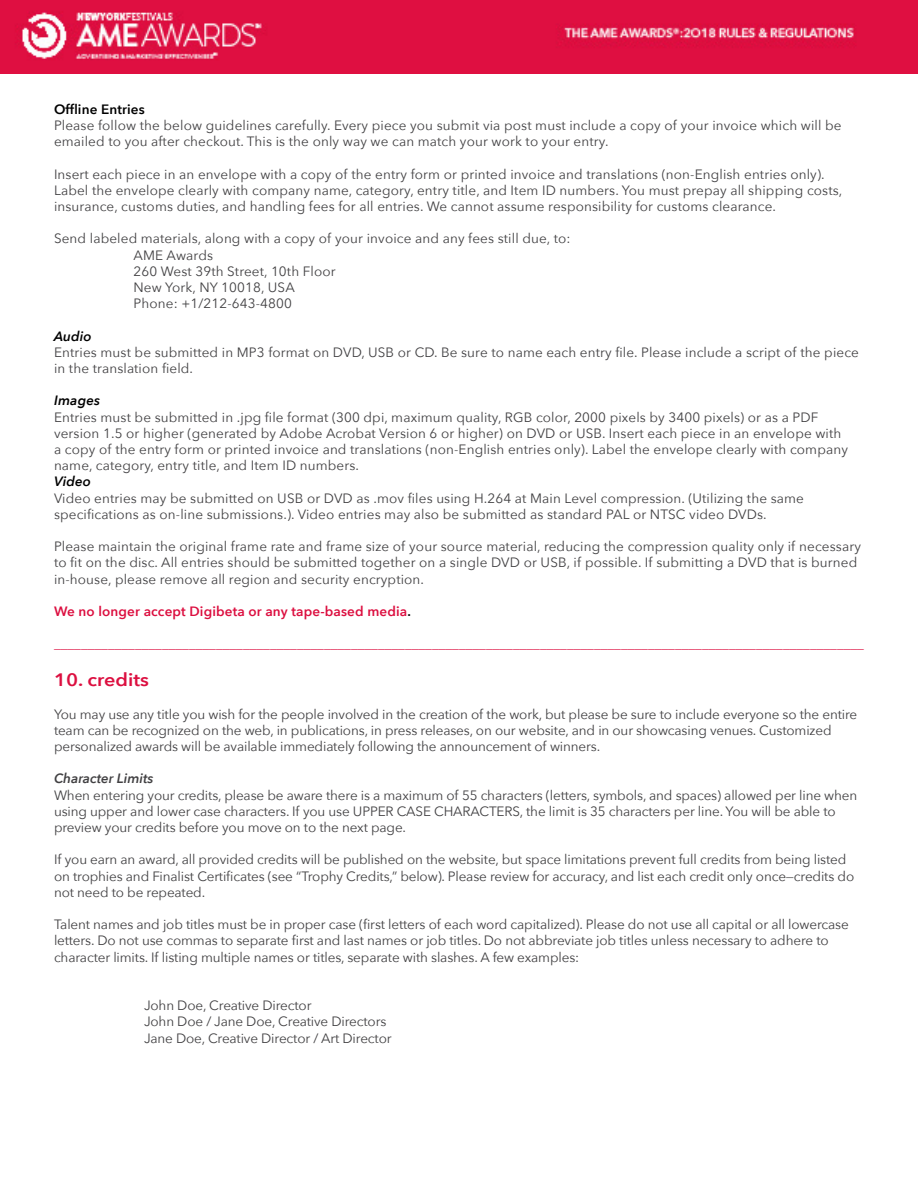
<style>
.page{position:relative;width:918px;height:1188px;background:#fff}
.page>*{position:absolute;margin:0;border:0;box-sizing:border-box;transform-origin:0 0}
.t1{font:600 18px "Avenir Next";color:#dc0f40;scale:1.1 1}
.t2{font:13.5px/16.2px "Avenir Next";letter-spacing:.01em;color:#414042}
.t3{font:13.5px/16.2px "Avenir Next";letter-spacing:-.01em;color:#414042}
.t4{font:13.5px "Avenir Next";color:#dc0f40}
.t5{font:600 13.5px "Avenir Next";letter-spacing:.01em;color:#dc0f40}
.t6{font:italic 600 13.5px "Avenir Next";letter-spacing:.01em;color:#000}
.t7{font:italic 600 13.5px "Avenir Next";color:#414042}
.t8{font:600 13.5px "Avenir Next";letter-spacing:.01em;color:#000}
.s1{color:#000}
</style>
<div class="page">
<img style="left:0;top:0;width:918px;height:74px">
<p class="t8" style="left:54px;top:97px;width:92px">Offline Entries</p>
<p class="t2" style="left:54px;top:117px;width:789px">Please follow the below guidelines carefully. Every piece you submit via post must include a copy of your invoice which will be emailed to you after checkout. This is the only way we can match your work to your entry.</p>
<p class="t2" style="left:54px;top:165px;width:790px">Insert each piece in an envelope with a copy of the entry form or printed invoice and translations (non-English entries only).<br>Label the envelope clearly with company name, category, entry title, and Item ID numbers. You must prepay all shipping costs, insurance, customs duties, and handling fees for all entries. We cannot assume responsibility for customs clearance.</p>
<p class="t2" style="left:134px;top:230px;width:439px;text-indent:-80px">Send labeled materials, along with a copy of your invoice and any fees still due, to:<br>AME Awards<br>260 West 39th Street, 10th Floor<br>New York, NY 10018, USA<br>Phone: +1/212-643-4800</p>
<p class="t6" style="left:54px;top:324px;width:39px">Audio</p>
<p class="t2" style="left:54px;top:343px;width:806px">Entries must be submitted in MP3 format on DVD, USB or CD. Be sure to name each entry file. Please include a script of the piece in the translation field.</p>
<p class="t6" style="left:54px;top:389px;width:48px">Images</p>
<p class="t2" style="left:54px;top:408px;width:795px">Entries must be submitted in .jpg file format (300 dpi, maximum quality, RGB color, 2000 pixels by 3400 pixels) or as a PDF version 1.5 or higher (generated by Adobe Acrobat Version 6 or higher) on DVD or USB. Insert each piece in an envelope with a copy of the entry form or printed invoice and translations (non-English entries only). Label the envelope clearly with company name, category, entry title, and Item ID numbers.</p>
<p class="t6" style="left:54px;top:470px;width:39px">Video</p>
<p class="t2" style="left:54px;top:489px;width:752px">Video entries may be submitted on USB or DVD as .mov files using H.264 at Main Level compression. (Utilizing the same specifications as on-line submissions.). Video entries may also be submitted as standard PAL or NTSC video DVDs.</p>
<p class="t2" style="left:54px;top:538px;width:809px">Please maintain the original frame rate and frame size of your source material, reducing the compression quality only if necessary to fit on the disc. All entries should be submitted together on a single DVD or USB, if possible. If submitting a DVD that is burned in-house, please remove all region and security encryption.</p>
<p class="t5" style="left:54px;top:600px;width:358px">We no longer accept Digibeta or any tape-based media<span class="s1">.</span></p>
<p class="t4" style="left:54px;top:632px;width:811px">________________________________________________________________________________________________________________________</p>
<h1 class="t1" style="left:54px;top:664px;width:88px">10. credits</h1>
<p class="t3" style="left:54px;top:705px;width:805px">You may use any title you wish for the people involved in the creation of the work, but please be sure to include everyone so the entire team can be recognized on the web, in publications, in press releases, on our website, and in our showcasing venues. Customized personalized awards will be available immediately following the announcement of winners.</p>
<p class="t7" style="left:54px;top:767px;width:101px">Character Limits</p>
<p class="t3" style="left:54px;top:786px;width:805px">When entering your credits, please be aware there is a maximum of 55 characters (letters, symbols, and spaces) allowed per line when using upper and lower case characters. If you use UPPER CASE CHARACTERS, the limit is 35 characters per line. You will be able to preview your credits before you move on to the next page.</p>
<p class="t3" style="left:54px;top:851px;width:802px">If you earn an award, all provided credits will be published on the website, but space limitations prevent full credits from being listed on trophies and Finalist Certificates (see “Trophy Credits,” below). Please review for accuracy, and list each credit only once—credits do not need to be repeated.</p>
<p class="t3" style="left:54px;top:916px;width:796px">Talent names and job titles must be in proper case (first letters of each word capitalized). Please do not use all capital or all lowercase letters. Do not use commas to separate first and last names or job titles. Do not abbreviate job titles unless necessary to adhere to character limits. If listing multiple names or titles, separate with slashes. A few examples:</p>
<p class="t3" style="left:144px;top:997px;width:249px">John Doe, Creative Director<br>John Doe / Jane Doe, Creative Directors<br>Jane Doe, Creative Director / Art Director</p>
</div>
